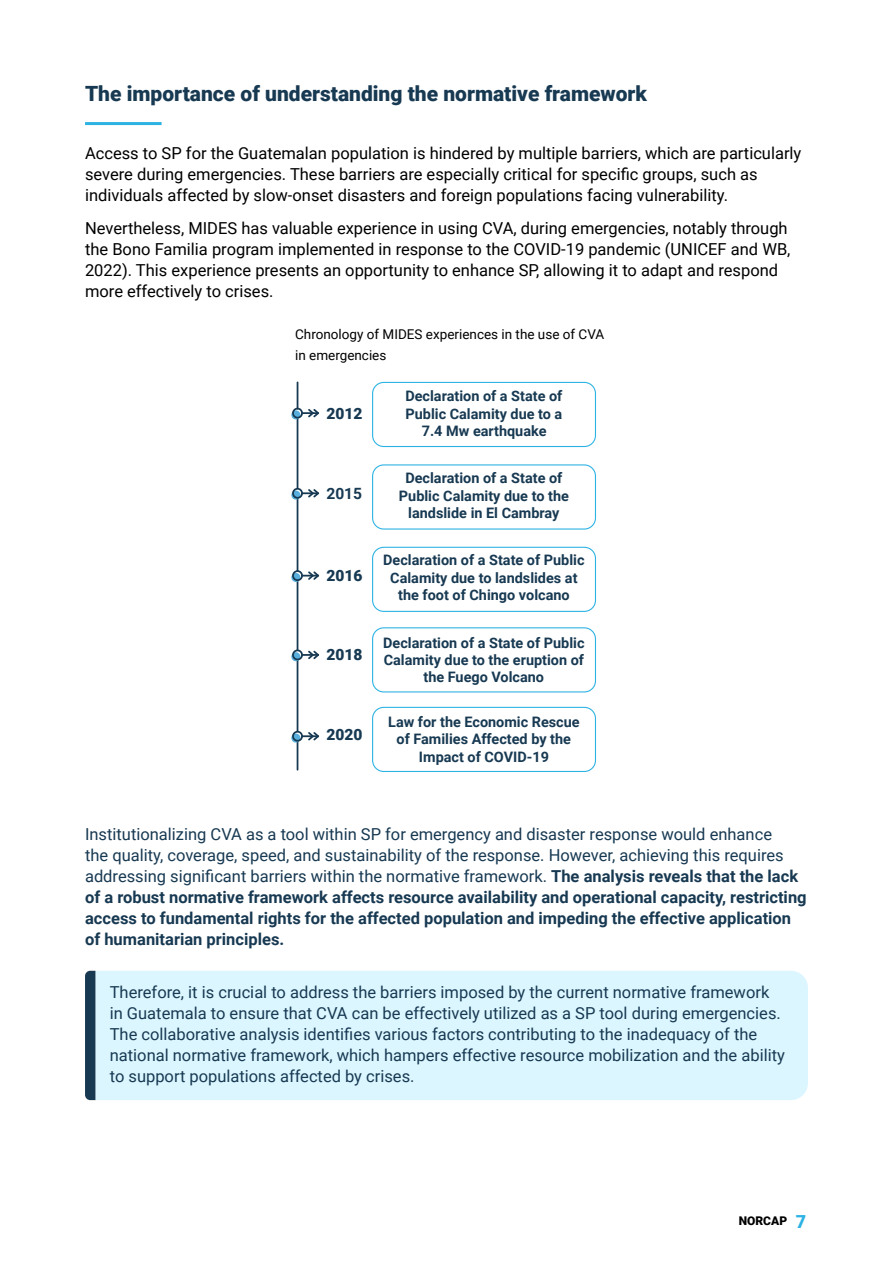
<style>
.page{position:relative;width:893px;height:1263px;background:#fff}
.page>*{position:absolute;margin:0;border:0;box-sizing:border-box;transform-origin:0 0}
.t1{font:900 21px "Roboto";color:#173952}
.t2{font:16.5px/21px "Roboto";color:#000}
.t3{font:700 16.5px/21px "Roboto";color:#173952}
.t4{font:16.5px/21px "Roboto";color:#173952}
.t5{font:900 15.6px "Roboto";color:#173952}
.t6{font:700 15.6px "Roboto";color:#173952}
.t7{font:700 14.4px/17.4px "Roboto";color:#173952;text-align:center}
.t8{font:13.5px/21px "Roboto";color:#000}
.t9{font:900 12px "Roboto";color:#000}
.s1{font-weight:400}
.s2{font-size:18px;color:#2db3e3}
</style>
<div class="page">
<hr style="left:85px;top:122px;width:77px;height:3px;background:#2db3e3">
<div style="left:372px;top:627px;width:224px;height:65px;border:1px solid #2db3e3;border-radius:11px"></div>
<div style="left:372px;top:707px;width:224px;height:65px;border:1px solid #2db3e3;border-radius:11px"></div>
<div style="left:372px;top:547px;width:224px;height:65px;border:1px solid #2db3e3;border-radius:11px"></div>
<div style="left:372px;top:464px;width:224px;height:66px;border:1px solid #2db3e3;border-radius:11px"></div>
<div style="left:372px;top:382px;width:224px;height:65px;border:1px solid #2db3e3;border-radius:11px"></div>
<hr style="left:297px;top:740px;width:1px;height:30px;background:#173952">
<hr style="left:297px;top:659px;width:1px;height:73px;background:#173952">
<hr style="left:297px;top:579px;width:1px;height:72px;background:#173952">
<hr style="left:297px;top:497px;width:1px;height:75px;background:#173952">
<hr style="left:297px;top:417px;width:1px;height:72px;background:#173952">
<svg style="left:291px;top:382px;width:28px;height:38px"></svg>
<svg style="left:291px;top:488px;width:28px;height:12px"></svg>
<svg style="left:292px;top:570px;width:27px;height:11px"></svg>
<svg style="left:291px;top:649px;width:28px;height:13px"></svg>
<svg style="left:291px;top:731px;width:28px;height:12px"></svg>
<div style="left:95px;top:971px;width:713px;height:129px;background:#dbf6ff"></div>
<svg style="left:85px;top:971px;width:10px;height:129px"></svg>
<p class="t1" style="left:85px;top:79px;width:563px">The importance of understanding the normative framework</p>
<p class="t2" style="left:85px;top:142px;width:718px">Access to SP for the Guatemalan population is hindered by multiple barriers, which are particularly severe during emergencies. These barriers are especially critical for specific groups, such as individuals affected by slow-onset disasters and foreign populations facing vulnerability.</p>
<p class="t2" style="left:85px;top:217px;width:707px">Nevertheless, MIDES has valuable experience in using CVA, during emergencies, notably through the Bono Familia program implemented in response to the COVID-19 pandemic (UNICEF and WB, 2022). This experience presents an opportunity to enhance SP, allowing it to adapt and respond more effectively to crises.</p>
<p class="t8" style="left:295px;top:324px;width:311px">Chronology of MIDES experiences in the use of CVA in emergencies</p>
<p class="t5" style="left:326px;top:403px;width:38px">2012</p>
<p class="t6" style="left:326px;top:482px;width:37px">2015</p>
<p class="t5" style="left:326px;top:565px;width:38px">2016</p>
<p class="t5" style="left:326px;top:644px;width:38px">2018</p>
<p class="t5" style="left:326px;top:724px;width:38px">2020</p>
<p class="t7" style="left:405px;top:387px;width:158px">Declaration of a State of<br>Public Calamity due to a<br>7.4 Mw earthquake</p>
<p class="t7" style="left:399px;top:469px;width:171px">Declaration of a State of<br>Public Calamity due to the landslide in El Cambray</p>
<p class="t7" style="left:383px;top:551px;width:203px">Declaration of a State of Public<br>Calamity due to landslides at the foot of Chingo volcano</p>
<p class="t7" style="left:383px;top:633px;width:203px">Declaration of a State of Public<br>Calamity due to the eruption of the Fuego Volcano</p>
<p class="t7" style="left:388px;top:713px;width:193px">Law for the Economic Rescue of Families Affected by the<br>Impact of COVID-19</p>
<p class="t3" style="left:85px;top:823px;width:723px"><span class="s1">Institutionalizing CVA as a tool within SP for emergency and disaster response would enhance<br>the quality, coverage, speed, and sustainability of the response. However, achieving this requires addressing significant barriers within the normative framework.</span> The analysis reveals that the lack of a robust normative framework affects resource availability and operational capacity, restricting access to fundamental rights for the affected population and impeding the effective application of humanitarian principles.</p>
<p class="t4" style="left:110px;top:981px;width:677px">Therefore, it is crucial to address the barriers imposed by the current normative framework in Guatemala to ensure that CVA can be effectively utilized as a SP tool during emergencies.<br>The collaborative analysis identifies various factors contributing to the inadequacy of the national normative framework, which hampers effective resource mobilization and the ability to support populations affected by crises.</p>
<p class="t9" style="left:739px;top:1213px;width:69px">NORCAP <span class="s2">7</span></p>
</div>
